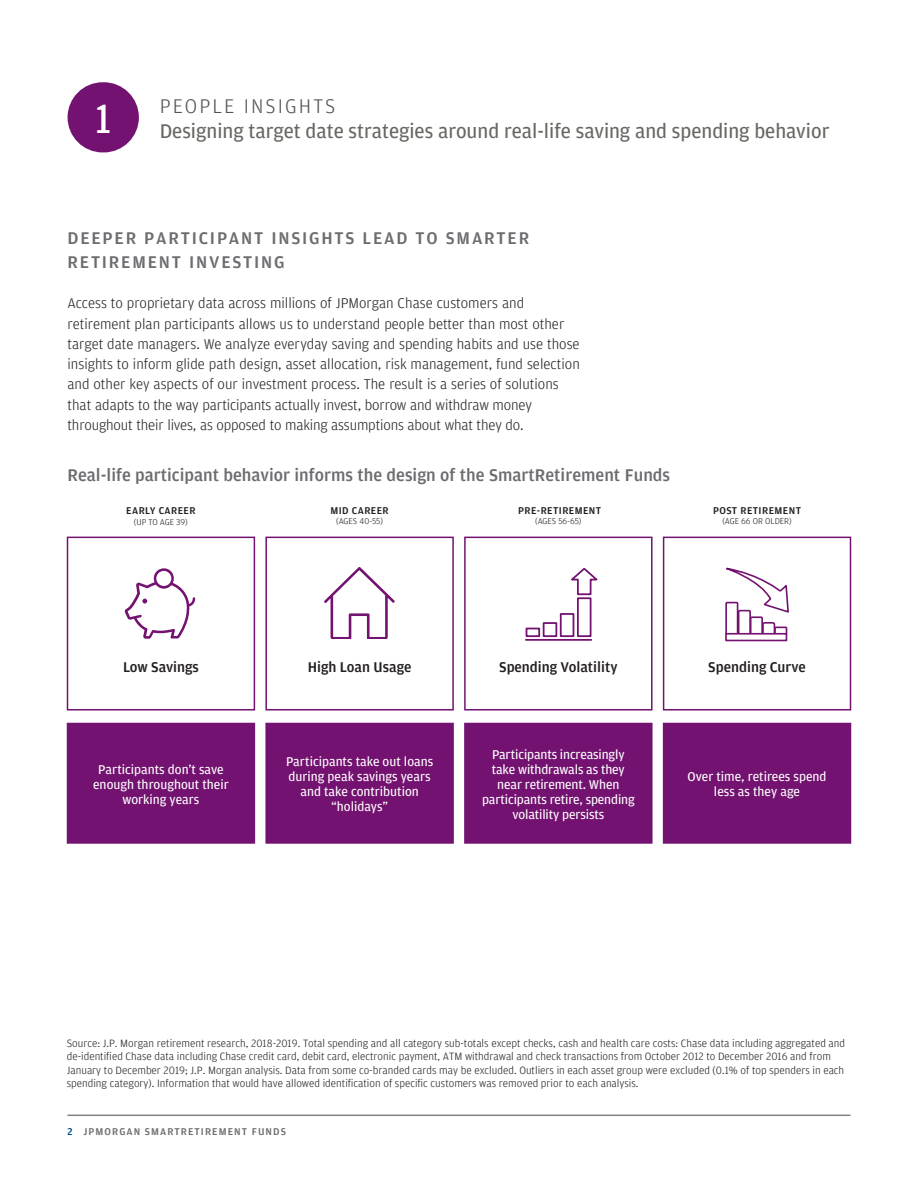
<style>
.page{position:relative;width:918px;height:1188px;background:#fff}
.page>*{position:absolute;margin:0;border:0;box-sizing:border-box;transform-origin:0 0}
.t1{font:43.5px "Amplitude";color:#fff}
.t2{font:21px "Amplitude";color:#676862}
.t3{font:300 21px "Amplitude";letter-spacing:.1em;color:#525651}
._2nd_Subhead{font:500 18px "Amplitude";color:#6c6d70}
._1st_SUBHEAD{font:500 18px/24px "Amplitude";letter-spacing:.1em;color:#6c6d70}
.Body_Copy{font:300 15px/20.2px "Amplitude";color:#231f20}
.t4{font:500 15px "Amplitude";color:#231f20}
.t5{font:13.5px/15px "Amplitude";letter-spacing:-.005em;color:#fff;text-align:center}
.Product_code{font:300 11.25px/13.5px "Amplitude";color:#231f20}
.t6{font:500 10.5px "Amplitude";letter-spacing:.04em;color:#231f20}
.t7{font:500 10.5px "Amplitude";letter-spacing:.1em;color:#6c6d70}
.t8{font:300 9px "Amplitude";color:#231f20}
.s1{color:#004981}
</style>
<div class="page">
<hr style="left:68px;top:1115px;width:782px;height:1px;background:#808285">
<svg style="left:68px;top:82px;width:71px;height:70px"></svg>
<div style="left:67px;top:537px;width:188px;height:174px;border:2px solid #731270"></div>
<div style="left:68px;top:723px;width:186px;height:120px;background:#731270"></div>
<div style="left:67px;top:723px;width:188px;height:121px;border:2px solid #731270"></div>
<div style="left:265px;top:537px;width:189px;height:174px;border:2px solid #731270"></div>
<div style="left:266px;top:723px;width:187px;height:120px;background:#731270"></div>
<div style="left:265px;top:723px;width:189px;height:121px;border:2px solid #731270"></div>
<div style="left:464px;top:537px;width:189px;height:174px;border:2px solid #731270"></div>
<div style="left:465px;top:723px;width:187px;height:120px;background:#731270"></div>
<div style="left:464px;top:723px;width:189px;height:121px;border:2px solid #731270"></div>
<div style="left:663px;top:537px;width:188px;height:174px;border:2px solid #731270"></div>
<div style="left:664px;top:723px;width:186px;height:120px;background:#731270"></div>
<div style="left:663px;top:723px;width:188px;height:121px;border:2px solid #731270"></div>
<svg style="left:124px;top:568px;width:71px;height:71px"></svg>
<svg style="left:324px;top:567px;width:71px;height:72px"></svg>
<div style="left:526px;top:628px;width:14px;height:9px;border:2px solid #731270"></div>
<div style="left:543px;top:622px;width:14px;height:15px;border:2px solid #731270"></div>
<div style="left:560px;top:613px;width:14px;height:24px;border:2px solid #731270"></div>
<div style="left:577px;top:597px;width:15px;height:40px;border:2px solid #731270"></div>
<svg style="left:571px;top:567px;width:27px;height:29px"></svg>
<hr style="left:526px;top:639px;width:65px;height:2px;background:#731270">
<div style="left:725px;top:602px;width:13px;height:33px;border:2px solid #731270"></div>
<div style="left:738px;top:610px;width:13px;height:25px;border:2px solid #731270"></div>
<div style="left:750px;top:616px;width:13px;height:19px;border:2px solid #731270"></div>
<div style="left:762px;top:622px;width:13px;height:13px;border:2px solid #731270;border-radius:2px"></div>
<div style="left:774px;top:627px;width:13px;height:8px;border:2px solid #731270"></div>
<div style="left:725px;top:633px;width:62px;height:8px;border:2px solid #731270"></div>
<svg style="left:725px;top:567px;width:64px;height:47px"></svg>
<p class="t1" style="left:95px;top:91px;width:18px">1</p>
<p class="t3" style="left:160px;top:93px;width:177px">PEOPLE INSIGHTS</p>
<p class="t2" style="left:160px;top:118px;width:671px">Designing target date strategies around real-life saving and spending behavior</p>
<p class="_1st_SUBHEAD" style="left:68px;top:225px;width:463px">DEEPER PARTICIPANT INSIGHTS LEAD TO SMARTER<br>RETIREMENT INVESTING</p>
<p class="Body_Copy" style="left:68px;top:293px;width:514px">Access to proprietary data across millions of JPMorgan Chase customers and retirement plan participants allows us to understand people better than most other target date managers. We analyze everyday saving and spending habits and use those insights to inform glide path design, asset allocation, risk management, fund selection and other key aspects of our investment process. The result is a series of solutions that adapts to the way participants actually invest, borrow and withdraw money throughout their lives, as opposed to making assumptions about what they do.</p>
<p class="_2nd_Subhead" style="left:68px;top:464px;width:604px">Real-life participant behavior informs the design of the SmartRetirement Funds</p>
<p class="t6" style="left:126px;top:504px;width:71px">EARLY CAREER</p>
<p class="t8" style="left:134px;top:517px;width:55px">(UP TO AGE 39)</p>
<p class="t6" style="left:330px;top:503px;width:60px">MID CAREER</p>
<p class="t8" style="left:336px;top:516px;width:48px">(AGES 40-55)</p>
<p class="t6" style="left:518px;top:503px;width:85px">PRE-RETIREMENT</p>
<p class="t8" style="left:535px;top:516px;width:48px">(AGES 56-65)</p>
<p class="t6" style="left:713px;top:503px;width:89px">POST RETIREMENT</p>
<p class="t8" style="left:722px;top:516px;width:71px">(AGE 66 OR OLDER)</p>
<p class="t4" style="left:123px;top:657px;width:77px">Low Savings</p>
<p class="t5" style="left:93px;top:761px;width:137px">Participants don’t save enough throughout their working years</p>
<p class="t4" style="left:308px;top:657px;width:105px">High Loan Usage</p>
<p class="t5" style="left:286px;top:754px;width:149px">Participants take out loans during peak savings years and take contribution “holidays”</p>
<p class="t4" style="left:499px;top:657px;width:120px">Spending Volatility</p>
<p class="t5" style="left:482px;top:746px;width:154px">Participants increasingly take withdrawals as they near retirement. When participants retire, spending volatility persists</p>
<p class="t4" style="left:708px;top:657px;width:99px">Spending Curve</p>
<p class="t5" style="left:688px;top:769px;width:140px">Over time, retirees spend less as they age</p>
<p class="Product_code" style="left:67px;top:1036px;width:780px">Source: J.P. Morgan retirement research, 2018-2019. Total spending and all category sub-totals except checks, cash and health care costs: Chase data including aggregated and de-identified Chase data including Chase credit card, debit card, electronic payment, ATM withdrawal and check transactions from October 2012 to December 2016 and from January to December 2019; J.P. Morgan analysis. Data from some co-branded cards may be excluded. Outliers in each asset group were excluded (0.1% of top spenders in each spending category). Information that would have allowed identification of specific customers was removed prior to each analysis.</p>
<p class="t7" style="left:68px;top:1125px;width:220px"><span class="s1">2</span> JPMORGAN SMARTRETIREMENT FUNDS</p>
</div>
